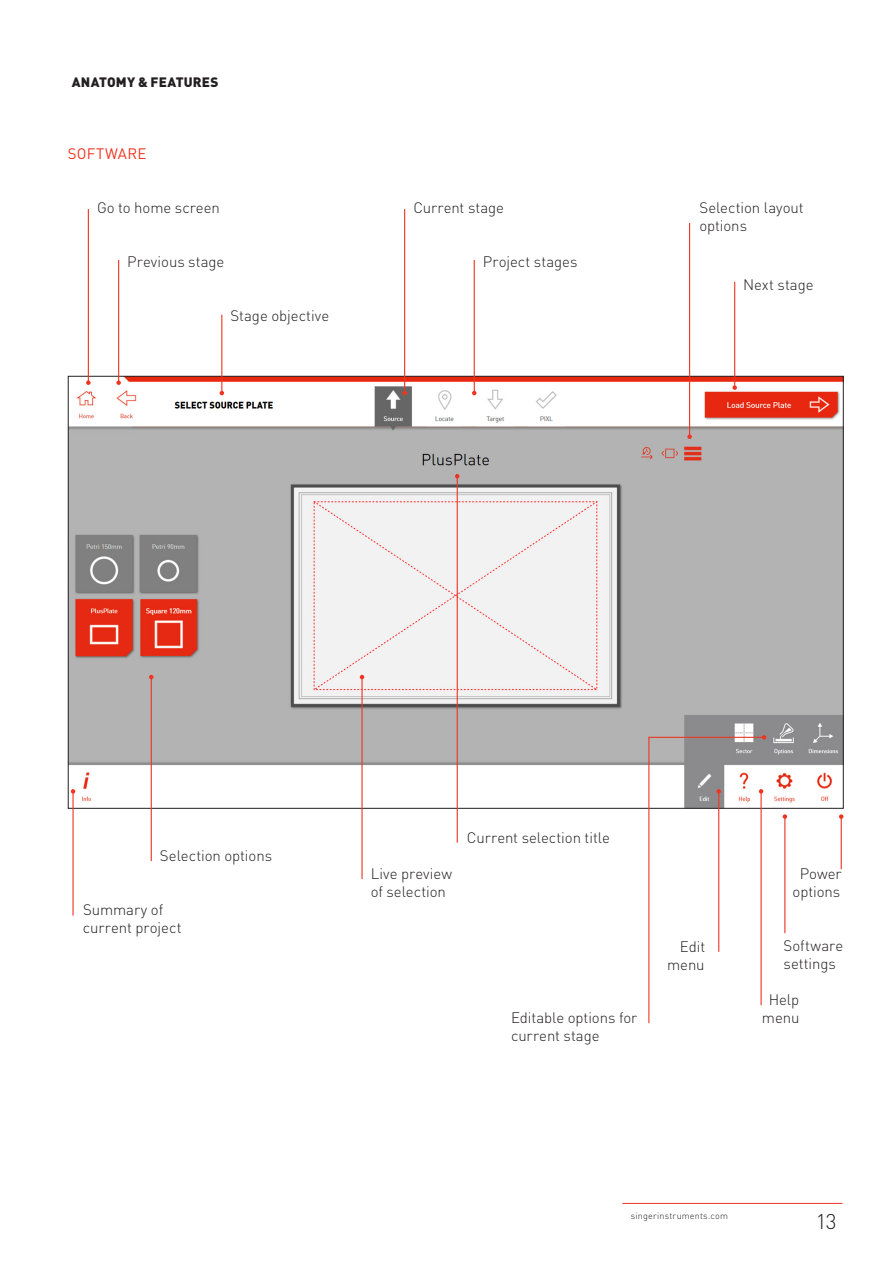
<style>
.page{position:relative;width:893px;height:1263px;background:#fff}
.page>*{position:absolute;margin:0;border:0;box-sizing:border-box;transform-origin:0 0}
.t1{font:300 21px "DINOT";color:#231f20}
.Body{font:300 15px/18px "DINOT";letter-spacing:-.005em;color:#231f20}
.Body-2{font:15px "DINOT";letter-spacing:.02em;color:#ef3522}
.Body-3{font:900 13.5px "DINOT";letter-spacing:.015em;color:#231f20}
.t2{font:300 9px "DINOT";letter-spacing:.02em;color:#231f20}
</style>
<div class="page">
<hr style="left:622px;top:1203px;width:220px;height:1px;background:#ef3522">
<img style="left:70px;top:378px;width:771px;height:428px">
<hr style="left:151px;top:677px;width:1px;height:184px;background:#ef3522">
<svg style="left:149px;top:675px;width:4px;height:4px"></svg>
<hr style="left:457px;top:476px;width:1px;height:367px;background:#ef3522">
<svg style="left:455px;top:474px;width:4px;height:4px"></svg>
<hr style="left:841px;top:817px;width:1px;height:52px;background:#ef3522">
<svg style="left:839px;top:814px;width:4px;height:5px"></svg>
<hr style="left:88px;top:209px;width:1px;height:174px;background:#ef3522">
<svg style="left:86px;top:380px;width:5px;height:5px"></svg>
<hr style="left:118px;top:260px;width:1px;height:123px;background:#ef3522">
<svg style="left:116px;top:380px;width:5px;height:5px"></svg>
<hr style="left:221px;top:315px;width:1px;height:78px;background:#ef3522">
<svg style="left:220px;top:391px;width:4px;height:4px"></svg>
<hr style="left:734px;top:282px;width:1px;height:106px;background:#ef3522">
<svg style="left:732px;top:385px;width:5px;height:5px"></svg>
<hr style="left:689px;top:223px;width:1px;height:214px;background:#ef3522">
<svg style="left:687px;top:434px;width:5px;height:5px"></svg>
<hr style="left:404px;top:209px;width:1px;height:184px;background:#ef3522">
<svg style="left:402px;top:391px;width:5px;height:4px"></svg>
<hr style="left:474px;top:260px;width:1px;height:133px;background:#ef3522">
<svg style="left:472px;top:391px;width:4px;height:4px"></svg>
<hr style="left:72px;top:791px;width:2px;height:124px;background:#ef3522">
<svg style="left:71px;top:789px;width:4px;height:5px"></svg>
<hr style="left:361px;top:677px;width:2px;height:202px;background:#ef3522">
<svg style="left:360px;top:675px;width:4px;height:4px"></svg>
<hr style="left:784px;top:817px;width:1px;height:116px;background:#ef3522">
<svg style="left:783px;top:814px;width:4px;height:5px"></svg>
<svg style="left:648px;top:735px;width:118px;height:289px"></svg>
<p class="Body-3" style="left:72px;top:73px;width:148px">ANATOMY &amp; FEATURES</p>
<p class="Body-2" style="left:68px;top:144px;width:80px">SOFTWARE</p>
<p class="Body" style="left:97px;top:198px;width:124px">Go to home screen</p>
<p class="Body" style="left:127px;top:252px;width:99px">Previous stage</p>
<p class="Body" style="left:231px;top:306px;width:100px">Stage objective</p>
<p class="Body" style="left:413px;top:198px;width:92px">Current stage</p>
<p class="Body" style="left:483px;top:252px;width:96px">Project stages</p>
<p class="Body" style="left:699px;top:198px;width:106px">Selection layout options</p>
<p class="Body" style="left:743px;top:275px;width:72px">Next stage</p>
<p class="Body" style="left:160px;top:846px;width:114px">Selection options</p>
<p class="Body" style="left:83px;top:900px;width:100px">Summary of current project</p>
<p class="Body" style="left:371px;top:864px;width:83px">Live preview of selection</p>
<p class="Body" style="left:467px;top:828px;width:144px">Current selection title</p>
<p class="Body" style="left:511px;top:1008px;width:128px">Editable options for current stage</p>
<p class="Body" style="left:680px;top:937px;width:27px">Edit</p>
<p class="Body" style="left:667px;top:955px;width:39px">menu</p>
<p class="Body" style="left:792px;top:864px;width:51px;text-align:center">Power options</p>
<p class="Body" style="left:783px;top:936px;width:61px">Software settings</p>
<p class="Body" style="left:769px;top:990px;width:32px">Help</p>
<p class="Body" style="left:762px;top:1008px;width:39px">menu</p>
<p class="t2" style="left:631px;top:1210px;width:99px">singerinstruments.com</p>
<h1 class="t1" style="left:816px;top:1208px;width:22px">13</h1>
</div>
